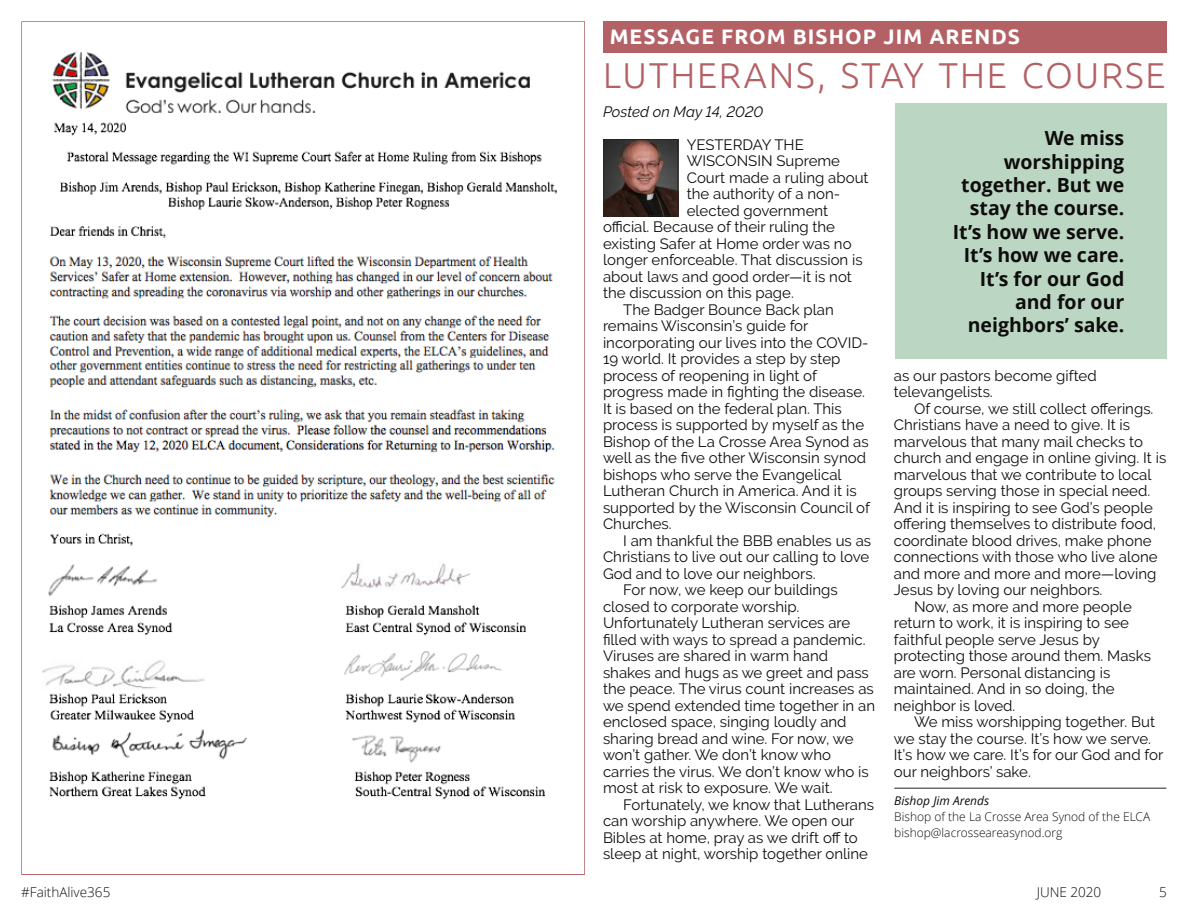
<style>
.page{position:relative;width:1188px;height:918px;background:#fff}
.page>*{position:absolute;margin:0;border:0;box-sizing:border-box;transform-origin:0 0}
.t1{font:300 36px "Ubuntu";letter-spacing:.05em;color:#b46166}
.t2{font:700 21px "Ubuntu";letter-spacing:.05em;color:#fff}
.t3{font:700 19.5px/23.4px "Open Sans";color:#0f0c0c;text-align:right}
.t4{font:15px/16.5px "Raleway";color:#0f0c0c}
.t5{font:italic 15px "Raleway";color:#0f0c0c}
.t6{font:300 13.5px "Open Sans";color:#0f0c0c}
.t7{font:300 12px/15.8px "Open Sans";color:#0f0c0c}
.t8{font:italic 12px "Open Sans";color:#0f0c0c}
</style>
<div class="page">
<hr style="left:894px;top:788px;width:272px;height:1px;background:#262223">
<div style="left:896px;top:104px;width:271px;height:255px;background:#bbd7c3"></div>
<svg style="left:603px;top:139px;width:75px;height:77px"></svg>
<div style="left:603px;top:21px;width:563px;height:31px;background:#b46166"></div>
<svg style="left:21px;top:21px;width:564px;height:854px"></svg>
<h2 class="t2" style="left:610px;top:27px;width:412px">MESSAGE FROM BISHOP JIM ARENDS</h2>
<h1 class="t1" style="left:603px;top:60px;width:564px">LUTHERANS, STAY THE COURSE</h1>
<p class="t5" style="left:603px;top:103px;width:162px">Posted on May 14, 2020</p>
<p class="t4" style="left:687px;top:136px;width:119px">YESTERDAY THE</p>
<p class="t4" style="left:687px;top:153px;width:155px">WISCONSIN Supreme</p>
<p class="t4" style="left:687px;top:169px;width:183px">Court made a ruling about</p>
<p class="t4" style="left:687px;top:186px;width:155px">the authority of a non-</p>
<p class="t4" style="left:687px;top:202px;width:143px">elected government</p>
<p class="t4" style="left:603px;top:219px;width:234px">official. Because of their ruling the</p>
<p class="t4" style="left:603px;top:235px;width:250px">existing Safer at Home order was no</p>
<p class="t4" style="left:603px;top:252px;width:261px">longer enforceable. That discussion is</p>
<p class="t4" style="left:603px;top:268px;width:250px">about laws and good order—it is not</p>
<p class="t4" style="left:603px;top:285px;width:192px">the discussion on this page.</p>
<p class="t4" style="left:623px;top:301px;width:212px">The Badger Bounce Back plan</p>
<p class="t4" style="left:603px;top:318px;width:207px">remains Wisconsin’s guide for</p>
<p class="t4" style="left:603px;top:334px;width:267px">incorporating our lives into the COVID-</p>
<p class="t4" style="left:603px;top:351px;width:239px">19 world. It provides a step by step</p>
<p class="t4" style="left:603px;top:367px;width:215px">process of reopening in light of</p>
<p class="t4" style="left:603px;top:384px;width:264px">progress made in fighting the disease.</p>
<p class="t4" style="left:603px;top:400px;width:240px">It is based on the federal plan. This</p>
<p class="t4" style="left:603px;top:417px;width:263px">process is supported by myself as the</p>
<p class="t4" style="left:603px;top:433px;width:267px">Bishop of the La Crosse Area Synod as</p>
<p class="t4" style="left:603px;top:450px;width:265px">well as the five other Wisconsin synod</p>
<p class="t4" style="left:603px;top:466px;width:240px">bishops who serve the Evangelical</p>
<p class="t4" style="left:603px;top:483px;width:255px">Lutheran Church in America. And it is</p>
<p class="t4" style="left:603px;top:499px;width:268px">supported by the Wisconsin Council of</p>
<p class="t4" style="left:603px;top:516px;width:70px">Churches.</p>
<p class="t4" style="left:623px;top:532px;width:250px">I am thankful the BBB enables us as</p>
<p class="t4" style="left:603px;top:549px;width:268px">Christians to live out our calling to love</p>
<p class="t4" style="left:603px;top:565px;width:214px">God and to love our neighbors.</p>
<p class="t4" style="left:623px;top:582px;width:216px">For now, we keep our buildings</p>
<p class="t4" style="left:603px;top:598px;width:198px">closed to corporate worship.</p>
<p class="t4" style="left:603px;top:615px;width:249px">Unfortunately Lutheran services are</p>
<p class="t4" style="left:603px;top:631px;width:264px">filled with ways to spread a pandemic.</p>
<p class="t4" style="left:603px;top:648px;width:227px">Viruses are shared in warm hand</p>
<p class="t4" style="left:603px;top:664px;width:267px">shakes and hugs as we greet and pass</p>
<p class="t4" style="left:603px;top:681px;width:272px">the peace. The virus count increases as</p>
<p class="t4" style="left:603px;top:697px;width:274px">we spend extended time together in an</p>
<p class="t4" style="left:603px;top:714px;width:245px">enclosed space, singing loudly and</p>
<p class="t4" style="left:603px;top:730px;width:252px">sharing bread and wine. For now, we</p>
<p class="t4" style="left:603px;top:747px;width:230px">won’t gather. We don’t know who</p>
<p class="t4" style="left:603px;top:763px;width:267px">carries the virus. We don’t know who is</p>
<p class="t4" style="left:603px;top:780px;width:231px">most at risk to exposure. We wait.</p>
<p class="t4" style="left:623px;top:796px;width:252px">Fortunately, we know that Lutherans</p>
<p class="t4" style="left:603px;top:813px;width:253px">can worship anywhere. We open our</p>
<p class="t4" style="left:603px;top:829px;width:256px">Bibles at home, pray as we drift off to</p>
<p class="t4" style="left:603px;top:846px;width:266px">sleep at night, worship together online</p>
<h3 class="t3" style="left:953px;top:128px;width:173px">We miss worshipping together. But we stay the course.<br>It’s how we serve.<br>It’s how we care.<br>It’s for our God and for our neighbors’ sake.</h3>
<p class="t4" style="left:894px;top:367px;width:204px">as our pastors become gifted televangelists.</p>
<p class="t4" style="left:914px;top:400px;width:241px">Of course, we still collect offerings.</p>
<p class="t4" style="left:894px;top:417px;width:238px">Christians have a need to give. It is</p>
<p class="t4" style="left:894px;top:433px;width:251px">marvelous that many mail checks to</p>
<p class="t4" style="left:894px;top:450px;width:274px">church and engage in online giving. It is</p>
<p class="t4" style="left:894px;top:466px;width:259px">marvelous that we contribute to local</p>
<p class="t4" style="left:894px;top:483px;width:258px">groups serving those in special need.</p>
<p class="t4" style="left:894px;top:499px;width:261px">And it is inspiring to see God’s people</p>
<p class="t4" style="left:894px;top:516px;width:264px">offering themselves to distribute food,</p>
<p class="t4" style="left:894px;top:532px;width:259px">coordinate blood drives, make phone</p>
<p class="t4" style="left:894px;top:549px;width:265px">connections with those who live alone</p>
<p class="t4" style="left:894px;top:565px;width:264px">and more and more and more—loving</p>
<p class="t4" style="left:894px;top:582px;width:210px">Jesus by loving our neighbors.</p>
<p class="t4" style="left:914px;top:598px;width:219px">Now, as more and more people</p>
<p class="t4" style="left:894px;top:615px;width:237px">return to work, it is inspiring to see</p>
<p class="t4" style="left:894px;top:631px;width:207px">faithful people serve Jesus by</p>
<p class="t4" style="left:894px;top:648px;width:259px">protecting those around them. Masks</p>
<p class="t4" style="left:894px;top:664px;width:218px">are worn. Personal distancing is</p>
<p class="t4" style="left:894px;top:681px;width:222px">maintained. And in so doing, the</p>
<p class="t4" style="left:894px;top:697px;width:123px">neighbor is loved.</p>
<p class="t4" style="left:914px;top:714px;width:243px">We miss worshipping together. But</p>
<p class="t4" style="left:894px;top:730px;width:259px">we stay the course. It’s how we serve.</p>
<p class="t4" style="left:894px;top:747px;width:271px">It’s how we care. It’s for our God and for</p>
<p class="t4" style="left:894px;top:763px;width:138px">our neighbors’ sake.</p>
<p class="t8" style="left:894px;top:796px;width:96px">Bishop Jim Arends</p>
<p class="t7" style="left:894px;top:810px;width:258px">Bishop of the La Crosse Area Synod of the ELCA bishop@lacrosseareasynod.org</p>
<p class="t6" style="left:21px;top:886px;width:91px">#FaithAlive365</p>
<p class="t6" style="left:1037px;top:886px;width:66px">JUNE 2020</p>
<p class="t6" style="left:1159px;top:886px;width:9px">5</p>
</div>
